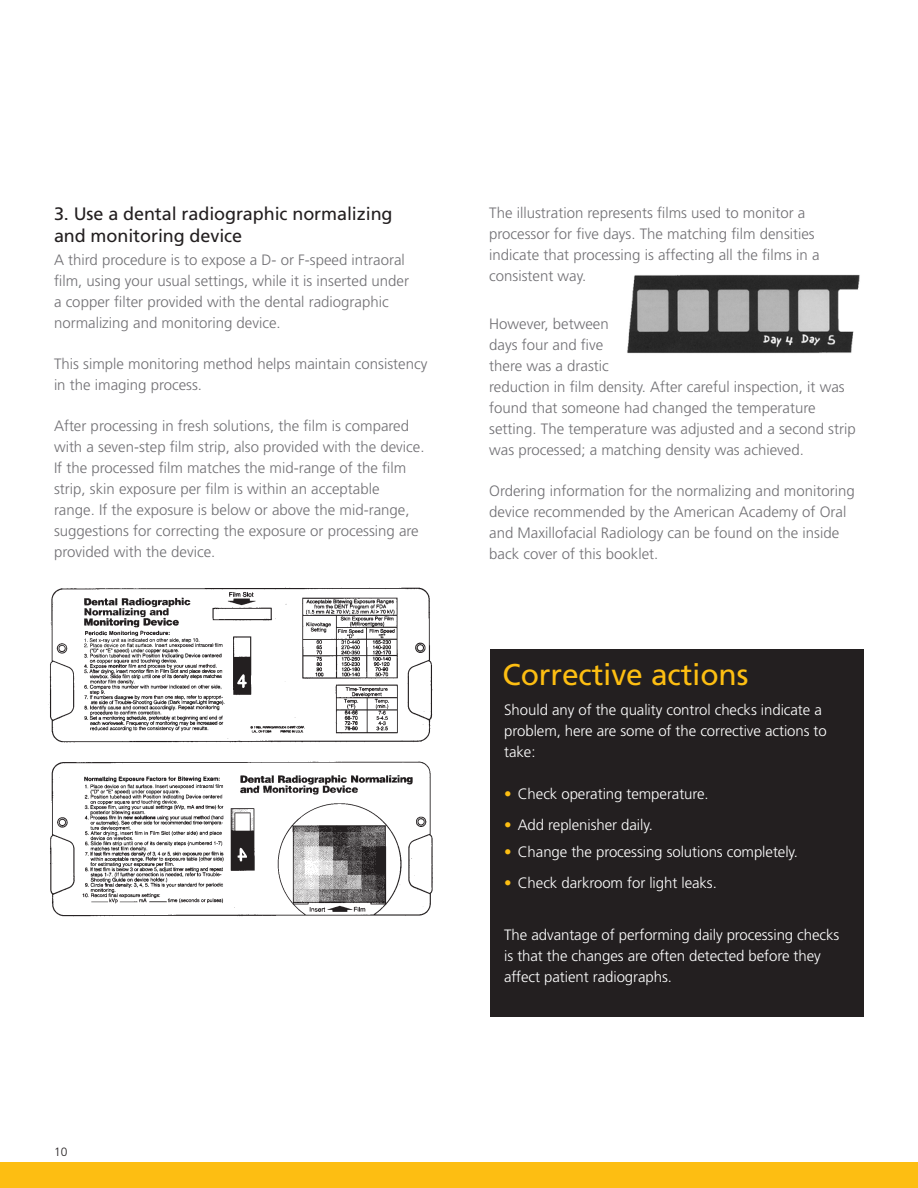
<style>
.page{position:relative;width:918px;height:1188px;background:#fff}
.page>*{position:absolute;margin:0;border:0;box-sizing:border-box;transform-origin:0 0}
.t1{font:30px "Frutiger LT Std";letter-spacing:-.005em;color:#fdbe12}
.t2{font:18px/21.6px "Frutiger LT Std";letter-spacing:-.005em;color:#231f20}
.t3{font:300 15px/21px "Frutiger LT Std";color:#717074}
.t4{font:300 15px/21px "Frutiger LT Std";letter-spacing:-.005em;color:#fff}
.t5{font:300 12px "Frutiger LT Std";color:#231f20}
.s1{color:#fdbe12}
</style>
<div class="page">
<div style="left:0;top:1163px;width:918px;height:25px;background:#fdbe12"></div>
<div style="left:490px;top:649px;width:373px;height:368px;background:#231f20"></div>
<img style="left:627px;top:274px;width:233px;height:80px">
<img style="left:48px;top:587px;width:385px;height:330px">
<p class="t2" style="left:54px;top:203px;width:340px">3. Use a dental radiographic normalizing and monitoring device</p>
<p class="t3" style="left:54px;top:249px;width:357px">A third procedure is to expose a D- or F-speed intraoral film, using your usual settings, while it is inserted under a copper filter provided with the dental radiographic normalizing and monitoring device.</p>
<p class="t3" style="left:54px;top:353px;width:375px">This simple monitoring method helps maintain consistency in the imaging process.</p>
<p class="t3" style="left:54px;top:416px;width:372px">After processing in fresh solutions, the film is compared with a seven-step film strip, also provided with the device.<br>If the processed film matches the mid-range of the film strip, skin exposure per film is within an acceptable<br>range. If the exposure is below or above the mid-range, suggestions for correcting the exposure or processing are provided with the device.</p>
<p class="t3" style="left:489px;top:203px;width:332px">The illustration represents films used to monitor a processor for five days. The matching film densities indicate that processing is affecting all the films in a consistent way.</p>
<p class="t3" style="left:489px;top:314px;width:368px">However, between<br>days four and five<br>there was a drastic<br>reduction in film density. After careful inspection, it was found that someone had changed the temperature setting. The temperature was adjusted and a second strip was processed; a matching density was achieved.</p>
<p class="t3" style="left:489px;top:481px;width:367px">Ordering information for the normalizing and monitoring device recommended by the American Academy of Oral and Maxillofacial Radiology can be found on the inside back cover of this booklet.</p>
<h1 class="t1" style="left:503px;top:657px;width:247px">Corrective actions</h1>
<p class="t4" style="left:504px;top:699px;width:324px">Should any of the quality control checks indicate a problem, here are some of the corrective actions to take:</p>
<p class="t4" style="left:504px;top:783px;width:206px"><span class="s1">•</span> Check operating temperature.</p>
<p class="t4" style="left:504px;top:814px;width:150px"><span class="s1">•</span> Add replenisher daily.</p>
<p class="t4" style="left:504px;top:842px;width:295px"><span class="s1">•</span> Change the processing solutions completely.</p>
<p class="t4" style="left:504px;top:873px;width:214px"><span class="s1">•</span> Check darkroom for light leaks.</p>
<p class="t4" style="left:504px;top:924px;width:337px">The advantage of performing daily processing checks is that the changes are often detected before they affect patient radiographs.</p>
<p class="t5" style="left:54px;top:1145px;width:15px">10</p>
</div>
